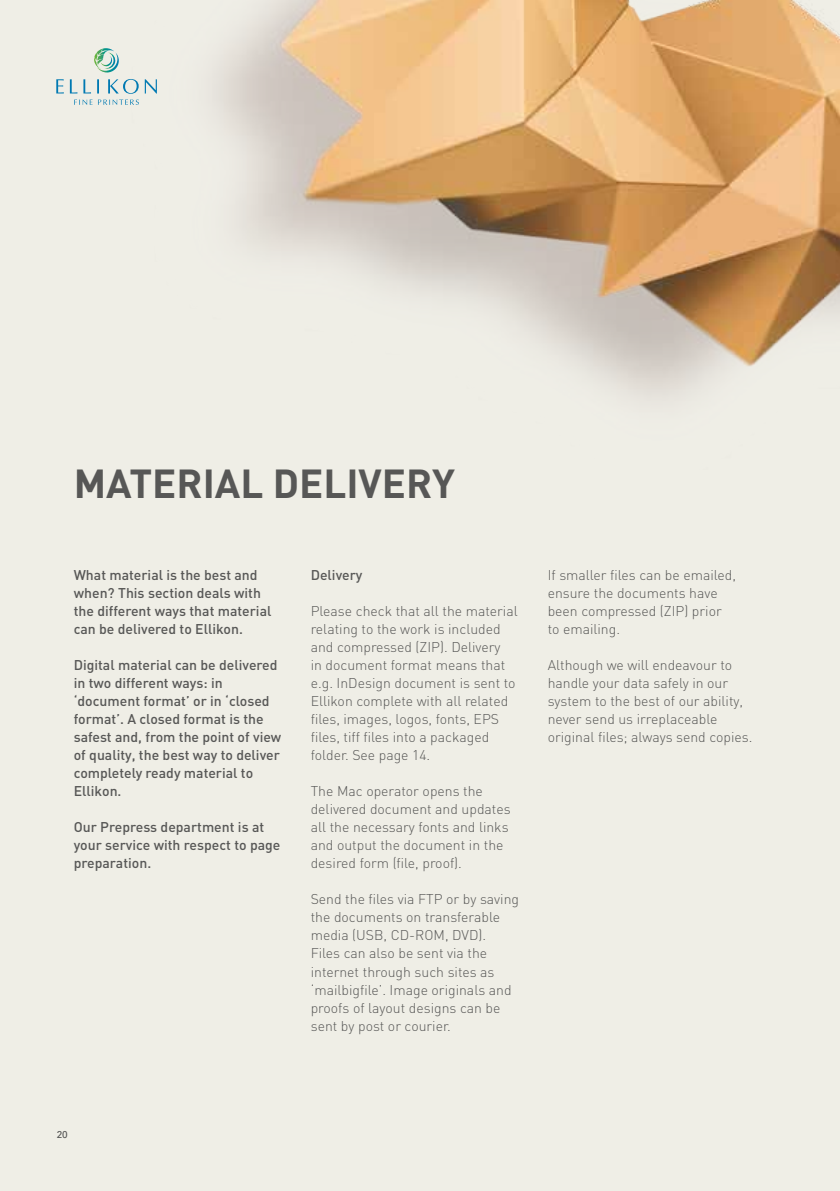
<style>
.page{position:relative;width:840px;height:1191px;background:#fff}
.page>*{position:absolute;margin:0;border:0;box-sizing:border-box;transform-origin:0 0}
.t1{font:700 40px "DIN";color:#575756}
.t2{font:300 14px/18px "DIN";color:#575756}
.t3{font:500 14px/18px "DIN";color:#575756}
.t4{font:10px "Univers";color:#575756}
</style>
<div class="page">
<div style="left:0;top:0;width:839px;height:1191px;background:#efeee6"></div>
<svg style="left:56px;top:79px;width:8px;height:14px"></svg>
<svg style="left:70px;top:79px;width:16px;height:26px"></svg>
<img style="left:86px;top:0;width:753px;height:398px">
<h1 class="t1" style="left:74px;top:458px;width:382px">MATERIAL DELIVERY</h1>
<p class="t3" style="left:74px;top:566px;width:199px">What material is the best and when? This section deals with the different ways that material can be delivered to Ellikon.</p>
<p class="t3" style="left:74px;top:656px;width:209px">Digital material can be delivered in two different ways: in ‘document format’ or in ‘closed format’. A closed format is the safest and, from the point of view of quality, the best way to deliver completely ready material to<br>Ellikon.</p>
<p class="t3" style="left:74px;top:818px;width:208px">Our Prepress department is at your service with respect to page preparation.</p>
<p class="t3" style="left:310px;top:566px;width:53px">Delivery</p>
<p class="t2" style="left:310px;top:602px;width:208px">Please check that all the material relating to the work is included and compressed (ZIP). Delivery<br>in document format means that e.g. InDesign document is sent to<br>Ellikon complete with all related files, images, logos, fonts, EPS files, tiff files into a packaged folder. See page 14.</p>
<p class="t2" style="left:310px;top:782px;width:201px">The Mac operator opens the delivered document and updates all the necessary fonts and links and output the document in the desired form (file, proof).</p>
<p class="t2" style="left:310px;top:890px;width:210px">Send the files via FTP or by saving the documents on transferable media (USB, CD-ROM, DVD).<br>Files can also be sent via the internet through such sites as ‘mailbigfile’. Image originals and proofs of layout designs can be sent by post or courier.</p>
<p class="t2" style="left:547px;top:566px;width:190px">If smaller files can be emailed, ensure the documents have been compressed (ZIP) prior to emailing.</p>
<p class="t2" style="left:547px;top:656px;width:206px">Although we will endeavour to handle your data safely in our system to the best of our ability, never send us irreplaceable original files; always send copies.</p>
<p class="t4" style="left:57px;top:1128px;width:13px">20</p>
</div>
